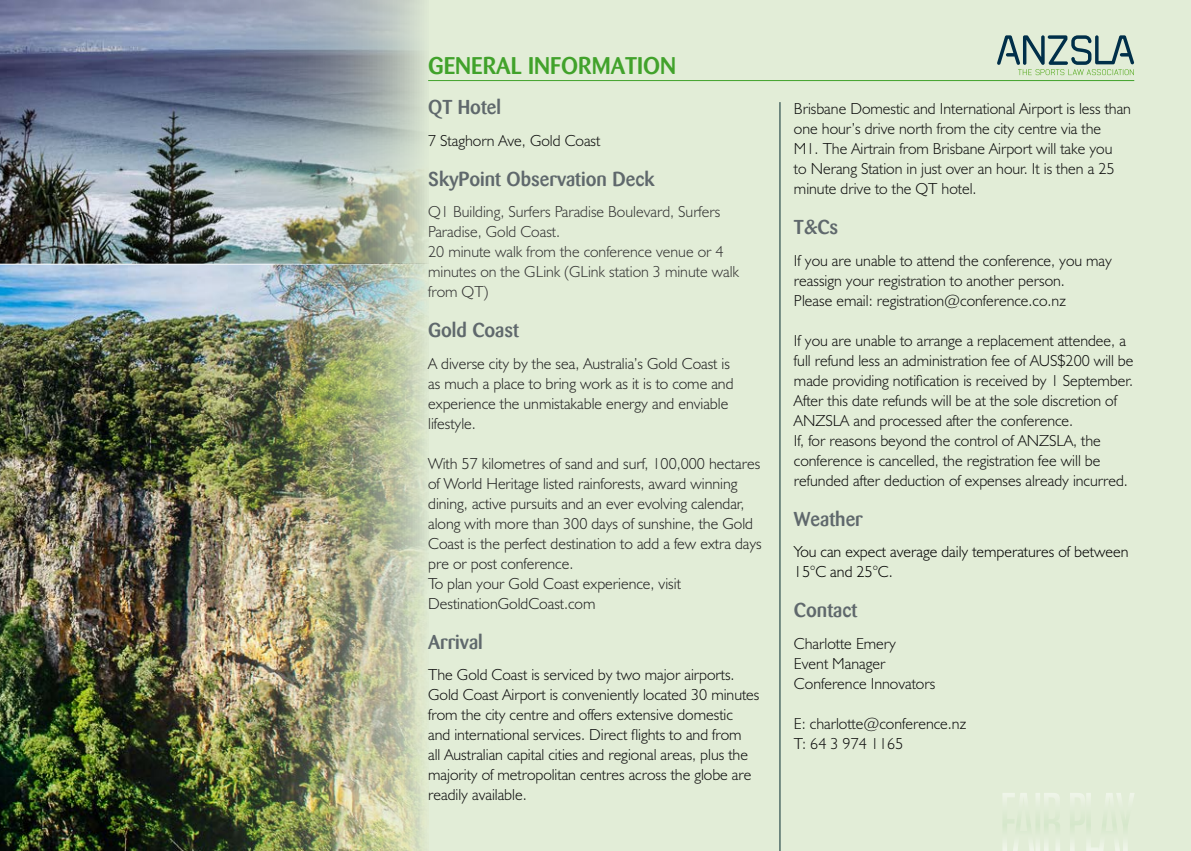
<style>
.page{position:relative;width:1191px;height:851px;background:#fff}
.page>*{position:absolute;margin:0;border:0;box-sizing:border-box;transform-origin:0 0}
.t1{font:500 24px "Barmeno";color:#41a22b}
.t2{font:500 20px "Barmeno";color:#5f686c}
.t3{font:300 16px/20px "Humanist 521 BT";color:#0d0d0d}
.t4{font:300 16px/20px "Humanist 521 BT";color:#222}
.t5{font:300 16px/20px "Humanist 521 BT";color:#333}
.t6{font:300 16px/20px "Humanist 521 BT";color:#000}
</style>
<div class="page">
<div style="left:0;top:0;width:1191px;height:850px;background:#e2edd7"></div>
<img style="left:0;top:0;width:428px;height:850px">
<hr style="left:428px;top:80px;width:706px;height:1px;background:#41a22b">
<hr style="left:779px;top:102px;width:1px;height:748px;background:#072c30">
<svg style="left:997px;top:35px;width:137px;height:40px"></svg>
<hr style="left:0;top:264px;width:428px;height:1px;background:#fff">
<svg style="left:1003px;top:793px;width:131px;height:57px"></svg>
<h1 class="t1" style="left:428px;top:52px;width:249px">GENERAL INFORMATION</h1>
<p class="t2" style="left:428px;top:96px;width:74px">QT Hotel</p>
<p class="t3" style="left:428px;top:130px;width:174px">7 Staghorn Ave, Gold Coast</p>
<p class="t2" style="left:428px;top:167px;width:228px">SkyPoint Observation Deck</p>
<p class="t5" style="left:428px;top:201px;width:312px">Q1 Building, Surfers Paradise Boulevard, Surfers Paradise, Gold Coast.<br>20 minute walk from the conference venue or 4 minutes on the GLink (GLink station 3 minute walk from QT)</p>
<p class="t2" style="left:428px;top:318px;width:92px">Gold Coast</p>
<p class="t4" style="left:428px;top:353px;width:307px">A diverse city by the sea, Australia’s Gold Coast is as much a place to bring work as it is to come and experience the unmistakable energy and enviable lifestyle.</p>
<p class="t4" style="left:428px;top:453px;width:335px">With 57 kilometres of sand and surf, 100,000 hectares of World Heritage listed rainforests, award winning dining, active pursuits and an ever evolving calendar, along with more than 300 days of sunshine, the Gold Coast is the perfect destination to add a few extra days pre or post conference.<br>To plan your Gold Coast experience, visit DestinationGoldCoast.com</p>
<p class="t2" style="left:428px;top:630px;width:56px">Arrival</p>
<p class="t3" style="left:428px;top:664px;width:333px">The Gold Coast is serviced by two major airports.<br>Gold Coast Airport is conveniently located 30 minutes from the city centre and offers extensive domestic<br>and international services. Direct flights to and from<br>all Australian capital cities and regional areas, plus the majority of metropolitan centres across the globe are readily available.</p>
<p class="t3" style="left:794px;top:99px;width:338px">Brisbane Domestic and International Airport is less than one hour’s drive north from the city centre via the<br>M1. The Airtrain from Brisbane Airport will take you<br>to Nerang Station in just over an hour. It is then a 25 minute drive to the QT hotel.</p>
<p class="t2" style="left:794px;top:216px;width:46px">T&amp;Cs</p>
<p class="t3" style="left:794px;top:250px;width:319px">If you are unable to attend the conference, you may reassign your registration to another person.<br>Please email: registration@conference.co.nz</p>
<p class="t3" style="left:794px;top:330px;width:341px">If you are unable to arrange a replacement attendee, a full refund less an administration fee of AUS$200 will be made providing notification is received by 1 September.<br>After this date refunds will be at the sole discretion of ANZSLA and processed after the conference.<br>If, for reasons beyond the control of ANZSLA, the conference is cancelled, the registration fee will be refunded after deduction of expenses already incurred.</p>
<p class="t2" style="left:794px;top:507px;width:70px">Weather</p>
<p class="t6" style="left:794px;top:541px;width:336px">You can expect average daily temperatures of between<br>15°C and 25°C.</p>
<p class="t2" style="left:794px;top:598px;width:65px">Contact</p>
<p class="t3" style="left:794px;top:633px;width:143px">Charlotte Emery<br>Event Manager<br>Conference Innovators</p>
<p class="t3" style="left:794px;top:713px;width:174px">E: charlotte@conference.nz<br>T: 64 3 974 1165</p>
</div>
